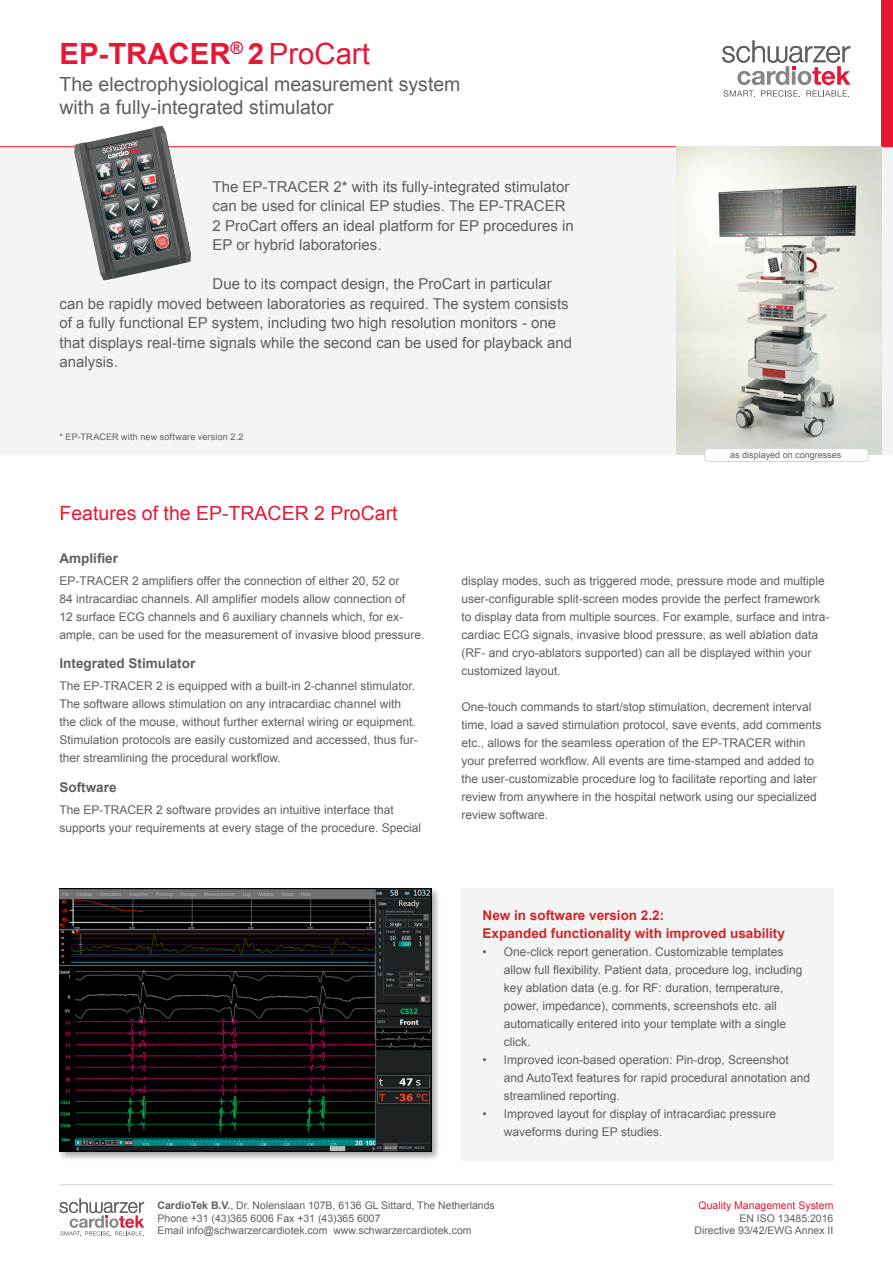
<style>
.page{position:relative;width:893px;height:1263px;background:#fff}
.page>*{position:absolute;margin:0;border:0;box-sizing:border-box;transform-origin:0 0}
.t1{font:700 29.25px "Arial";color:#e51836}
.t2{font:19.5px/23.4px "Arial";color:#5f5f62}
.t3{font:19.5px "Arial";color:#e51836}
.t4{font:15px/19.5px "Arial";color:#5f5f62}
.t5{font:700 13.5px/18px "Arial";color:#d1232a}
.t6{font:700 13.5px "Arial";color:#5f5f62}
.t7{font:12px/18px "Arial";color:#5f5f62}
.t8{font:10.5px/12.6px "Arial";color:#5f5f62;text-align:right}
.t9{font:10.5px "Arial";color:#e51836}
.t10{font:9px "Arial";letter-spacing:.015em;color:#5f5f62}
.s1{font-weight:400}
.s2{font-weight:700}
</style>
<div class="page">
<div style="left:0;top:147px;width:893px;height:308px;background:#f3f4f4"></div>
<div style="left:882px;top:0;width:11px;height:147px;background:#e51836"></div>
<hr style="left:0;top:146px;width:893px;height:1px;background:#e51836">
<svg style="left:60px;top:1198px;width:84px;height:38px"></svg>
<hr style="left:60px;top:1184px;width:773px;height:1px;background:#d4d6d4">
<svg style="left:722px;top:40px;width:128px;height:57px"></svg>
<div style="left:58px;top:887px;width:384px;height:274px;background:#231f20;opacity:.4"></div>
<img style="left:60px;top:889px;width:372px;height:262px">
<img style="left:676px;top:147px;width:206px;height:308px">
<img style="left:60px;top:126px;width:136px;height:155px">
<div style="left:705px;top:449px;width:163px;height:12px;background:#fff;border-radius:4px"></div>
<div style="left:704px;top:448px;width:164px;height:14px;border:1px solid #d4d6d4;border-radius:4px"></div>
<div style="left:461px;top:889px;width:372px;height:272px;background:#f3f4f4"></div>
<h1 class="t1" style="left:60px;top:34px;width:312px">EP-TRACER<sup>®</sup> 2 <span class="s1">ProCart</span></h1>
<h2 class="t2" style="left:60px;top:72px;width:402px">The electrophysiological measurement system with a fully-integrated stimulator</h2>
<p class="t4" style="left:213px;top:177px;width:363px">The EP-TRACER 2* with its fully-integrated stimulator can be used for clinical EP studies. The EP-TRACER 2 ProCart offers an ideal platform for EP procedures in EP or hybrid laboratories.</p>
<p class="t4" style="left:60px;top:274px;width:514px;text-indent:153px">Due to its compact design, the ProCart in particular can be rapidly moved between laboratories as required. The system consists of a fully functional EP system, including two high resolution monitors - one that displays real-time signals while the second can be used for playback and analysis.</p>
<p class="t10" style="left:60px;top:431px;width:186px">* EP-TRACER with new software version 2.2</p>
<h2 class="t3" style="left:60px;top:501px;width:340px">Features of the EP-TRACER 2 ProCart</h2>
<p class="t6" style="left:60px;top:549px;width:60px">Amplifier</p>
<p class="t7" style="left:60px;top:572px;width:366px">EP-TRACER 2 amplifiers offer the connection of either 20, 52 or<br>84 intracardiac channels. All amplifier models allow connection of<br>12 surface ECG channels and 6 auxiliary channels which, for ex&shy;ample, can be used for the measurement of invasive blood pressure.</p>
<p class="t6" style="left:60px;top:654px;width:137px">Integrated Stimulator</p>
<p class="t7" style="left:60px;top:677px;width:360px">The EP-TRACER 2 is equipped with a built-in 2-channel stimulator.<br>The software allows stimulation on any intracardiac channel with the click of the mouse, without further external wiring or equipment.<br>Stimulation protocols are easily customized and accessed, thus fur&shy;ther streamlining the procedural workflow.</p>
<p class="t6" style="left:60px;top:778px;width:59px">Software</p>
<p class="t7" style="left:60px;top:801px;width:363px">The EP-TRACER 2 software provides an intuitive interface that supports your requirements at every stage of the procedure. Special</p>
<p class="t10" style="left:730px;top:449px;width:113px">as displayed on congresses</p>
<p class="t7" style="left:461px;top:572px;width:370px">display modes, such as triggered mode, pressure mode and multiple user-configurable split-screen modes provide the perfect framework to display data from multiple sources. For example, surface and intra&shy;cardiac ECG signals, invasive blood pressure, as well ablation data (RF- and cryo-ablators supported) can all be displayed within your customized layout.</p>
<p class="t7" style="left:461px;top:698px;width:362px">One-touch commands to start/stop stimulation, decrement interval time, load a saved stimulation protocol, save events, add comments etc., allows for the seamless operation of the EP-TRACER within your preferred workflow. All events are time-stamped and added to the user-customizable procedure log to facilitate reporting and later review from anywhere in the hospital network using our specialized review software.</p>
<p class="t5" style="left:483px;top:906px;width:304px">New in software version 2.2:<br>Expanded functionality with improved usability</p>
<p class="t7" style="left:504px;top:943px;width:300px;text-indent:-21px">• One-click report generation. Customizable templates allow full flexibility. Patient data, procedure log, including key ablation data (e.g. for RF: duration, temperature, power, impedance), comments, screenshots etc. all automatically entered into your template with a single click.</p>
<p class="t7" style="left:504px;top:1051px;width:308px;text-indent:-21px">• Improved icon-based operation: Pin-drop, Screenshot and AutoText features for rapid procedural annotation and streamlined reporting.</p>
<p class="t7" style="left:504px;top:1105px;width:274px;text-indent:-21px">• Improved layout for display of intracardiac pressure waveforms during EP studies.</p>
<p class="t8" style="left:158px;top:1199px;width:339px;text-align:left"><span class="s2">CardioTek B.V.</span>, Dr. Nolenslaan 107B, 6136 GL Sittard, The Netherlands<br>Phone +31 (43)365 6006 Fax +31 (43)365 6007<br>Email info@schwarzercardiotek.com www.schwarzercardiotek.com</p>
<p class="t9" style="left:699px;top:1198px;width:136px">Quality Management System</p>
<p class="t8" style="left:694px;top:1212px;width:140px">EN ISO 13485:2016<br>Directive 93/42/EWG Annex II</p>
</div>
